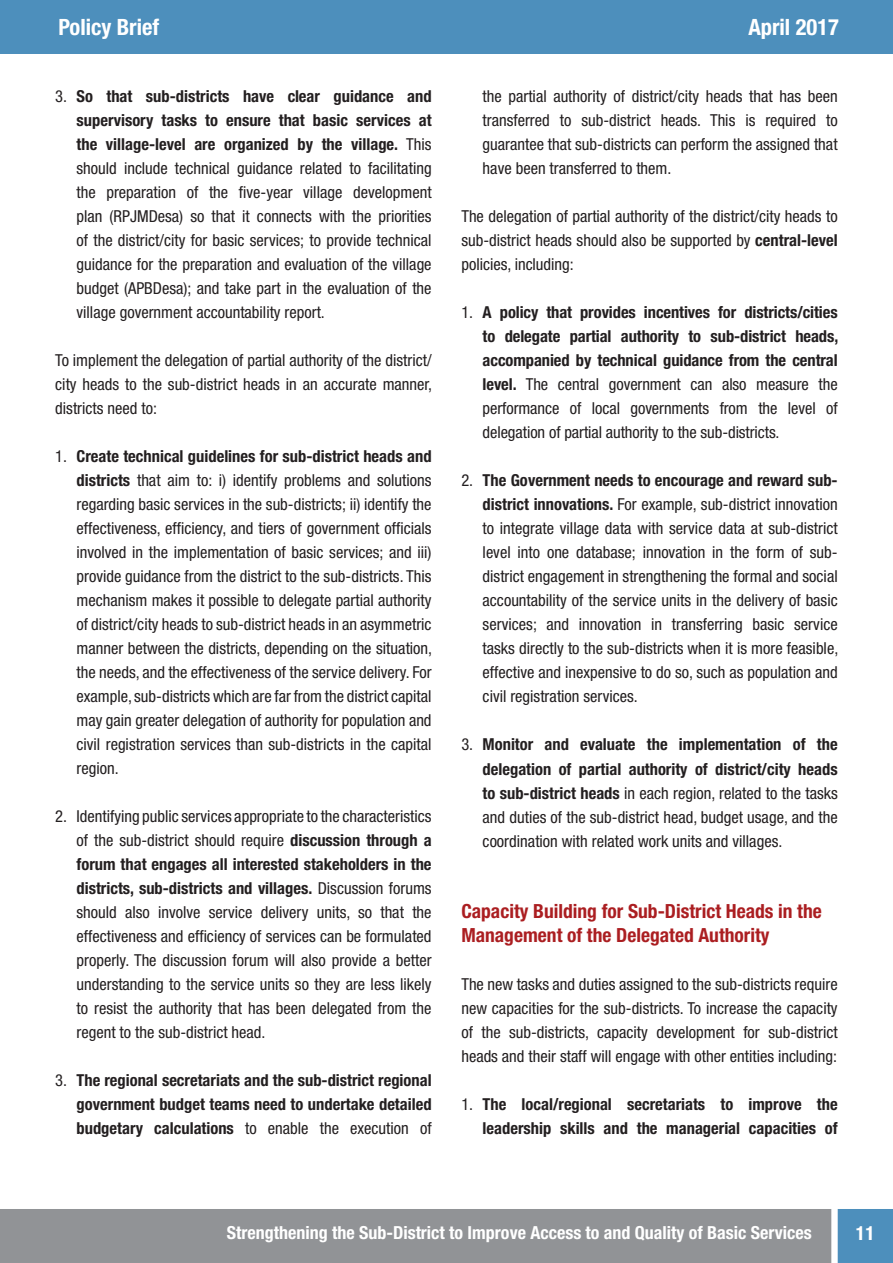
<style>
.page{position:relative;width:893px;height:1263px;background:#fff}
.page>*{position:absolute;margin:0;border:0;box-sizing:border-box;transform-origin:0 0}
.t1{font:700 condensed 22.5px "Helvetica Neue LT Std";color:#fff}
.t2{font:700 condensed 19.5px/24px "Helvetica Neue LT Std";color:#ab1e21}
.t3{font:700 condensed 19.5px "Helvetica Neue LT Std";color:#fff}
.t4{font:700 condensed 18px "Helvetica Neue LT Std";color:#fff}
.t5{font:condensed 16.5px/24px "Helvetica Neue LT Std";color:#231f20;text-align:justify}
.t6{font:700 condensed 16.5px/24px "Helvetica Neue LT Std";color:#231f20;text-align:justify}
.s1{font-weight:700}
.s2{font-weight:400}
</style>
<div class="page">
<div style="left:838px;top:1209px;width:55px;height:54px;background:#4d8fbc"></div>
<div style="left:0;top:0;width:893px;height:54px;background:#4d8fbc"></div>
<div style="left:0;top:1209px;width:831px;height:54px;background:#919396"></div>
<h1 class="t1" style="left:58px;top:13px;width:102px">Policy Brief</h1>
<h1 class="t1" style="left:748px;top:13px;width:92px">April 2017</h1>
<p class="t5" style="left:77px;top:84px;width:357px;text-indent:-21px">3. <span class="s1">So that sub-districts have clear guidance and supervisory tasks to ensure that basic services at the village-level are organized by the village.</span> This should include technical guidance related to facilitating the preparation of the five-year village development plan (RPJMDesa) so that it connects with the priorities of the district/city for basic services; to provide technical guidance for the preparation and evaluation of the village budget (APBDesa); and take part in the evaluation of the village government accountability report.</p>
<p class="t5" style="left:55px;top:348px;width:378px">To implement the delegation of partial authority of the district/ city heads to the sub-district heads in an accurate manner, districts need to:</p>
<p class="t5" style="left:77px;top:444px;width:357px;text-indent:-21px">1. <span class="s1">Create technical guidelines for sub-district heads and districts</span> that aim to: i) identify problems and solutions regarding basic services in the sub-districts; ii) identify the effectiveness, efficiency, and tiers of government officials involved in the implementation of basic services; and iii) provide guidance from the district to the sub-districts. This mechanism makes it possible to delegate partial authority of district/city heads to sub-district heads in an asymmetric manner between the districts, depending on the situation, the needs, and the effectiveness of the service delivery. For example, sub-districts which are far from the district capital may gain greater delegation of authority for population and civil registration services than sub-districts in the capital region.</p>
<p class="t5" style="left:77px;top:804px;width:357px;text-indent:-21px">2. Identifying public services appropriate to the characteristics of the sub-district should require <span class="s1">discussion through a forum that engages all interested stakeholders in the districts, sub-districts and villages.</span> Discussion forums should also involve service delivery units, so that the effectiveness and efficiency of services can be formulated properly. The discussion forum will also provide a better understanding to the service units so they are less likely to resist the authority that has been delegated from the regent to the sub-district head.</p>
<p class="t6" style="left:77px;top:1068px;width:357px;text-indent:-21px"><span class="s2">3.</span> The regional secretariats and the sub-district regional government budget teams need to undertake detailed budgetary calculations <span class="s2">to enable the execution of</span></p>
<p class="t5" style="left:483px;top:84px;width:357px">the partial authority of district/city heads that has been transferred to sub-district heads. This is required to guarantee that sub-districts can perform the assigned that have been transferred to them.</p>
<p class="t5" style="left:461px;top:204px;width:378px">The delegation of partial authority of the district/city heads to sub-district heads should also be supported by <span class="s1">central-level </span>policies, including:</p>
<p class="t6" style="left:483px;top:300px;width:357px;text-indent:-21px"><span class="s2">1.</span> A policy that provides incentives for districts/cities to delegate partial authority to sub-district heads, accompanied by technical guidance from the central level. <span class="s2">The central government can also measure the performance of local governments from the level of delegation of partial authority to the sub-districts.</span></p>
<p class="t5" style="left:483px;top:468px;width:357px;text-indent:-21px">2. <span class="s1">The Government needs to encourage and reward sub&shy;district innovations.</span> For example, sub-district innovation to integrate village data with service data at sub-district level into one database; innovation in the form of sub&shy;district engagement in strengthening the formal and social accountability of the service units in the delivery of basic services; and innovation in transferring basic service tasks directly to the sub-districts when it is more feasible, effective and inexpensive to do so, such as population and civil registration services.</p>
<p class="t5" style="left:483px;top:732px;width:357px;text-indent:-21px">3. <span class="s1">Monitor and evaluate the implementation of the delegation of partial authority of district/city heads to sub-district heads</span> in each region, related to the tasks and duties of the sub-district head, budget usage, and the coordination with related work units and villages.</p>
<p class="t2" style="left:461px;top:899px;width:362px">Capacity Building for Sub-District Heads in the<br>Management of the Delegated Authority</p>
<p class="t5" style="left:461px;top:972px;width:378px">The new tasks and duties assigned to the sub-districts require new capacities for the sub-districts. To increase the capacity of the sub-districts, capacity development for sub-district heads and their staff will engage with other entities including:</p>
<p class="t6" style="left:461px;top:1092px;width:378px;text-align:right"><span class="s2">1.</span> The local/regional secretariats to improve the leadership skills and the managerial capacities of</p>
<p class="t4" style="left:227px;top:1221px;width:586px">Strengthening the Sub-District to Improve Access to and Quality of Basic Services</p>
<p class="t3" style="left:856px;top:1221px;width:20px">11</p>
</div>
